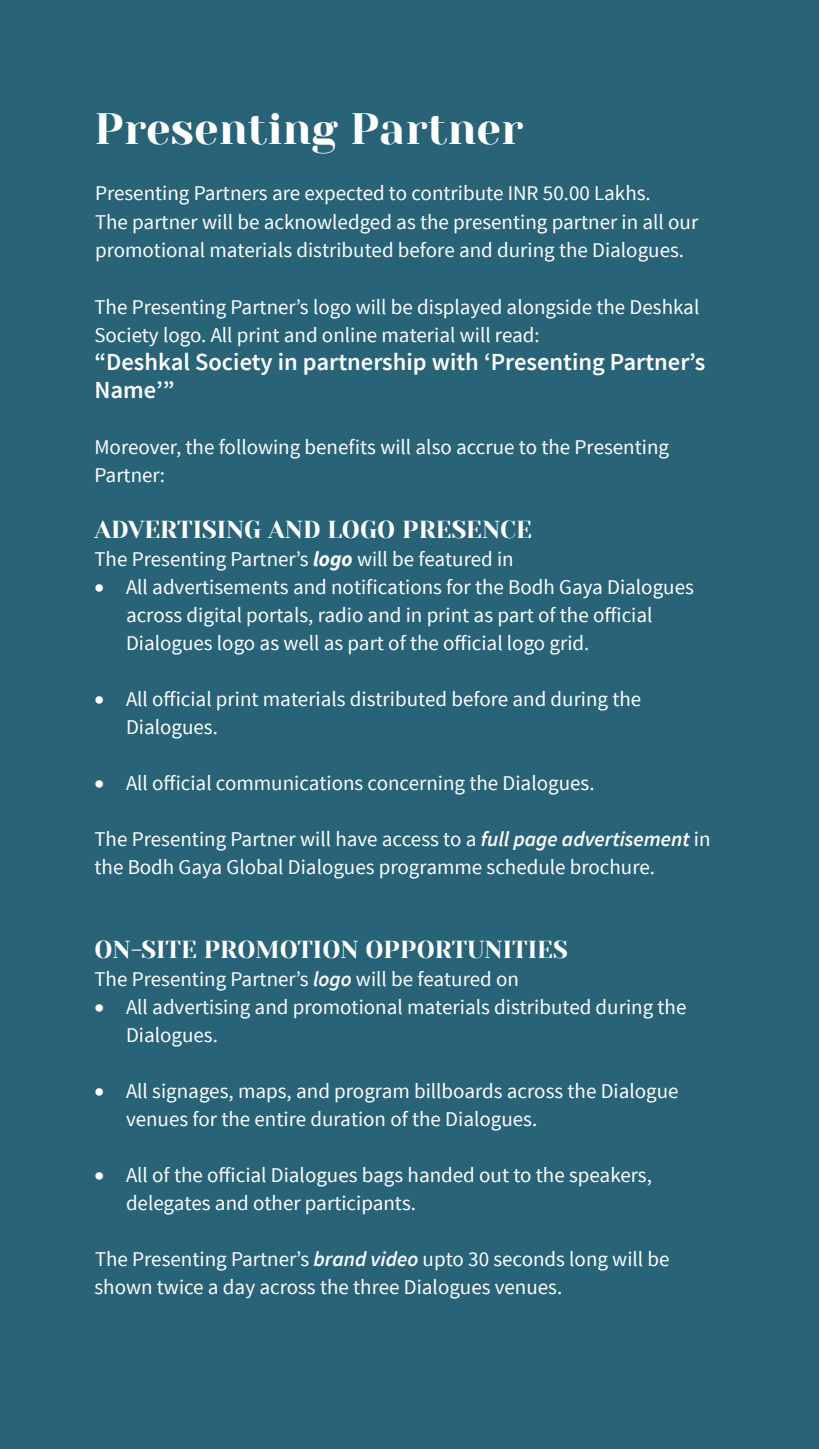
<style>
.page{position:relative;width:819px;height:1449px;background:#286378}
.page>*{position:absolute;margin:0;border:0;box-sizing:border-box;transform-origin:0 0}
.t1{font:43.75px "Yeseva One";color:#fff}
.t2{font:600 24.5px/28px "Source Sans Pro";color:#fff}
.t3{font:24.5px "Yeseva One";color:#fff}
.t4{font:21px/28px "Source Sans Pro";color:#fff}
.s1{font-weight:700;font-style:italic}
.s2{font-weight:600;font-style:italic}
</style>
<div class="page">
<h1 class="t1" style="left:94px;top:103px;width:430px">PRESENTING PARTNER</h1>
<p class="t4" style="left:95px;top:180px;width:605px;line-height:28.5px">Presenting Partners are expected to contribute INR 50.00 Lakhs.<br>The partner will be acknowledged as the presenting partner in all our promotional materials distributed before and during the Dialogues.</p>
<p class="t4" style="left:94px;top:294px;width:606px">The Presenting Partner’s logo will be displayed alongside the Deshkal<br>Society logo. All print and online material will read:</p>
<p class="t2" style="left:94px;top:349px;width:612px">“Deshkal Society in partnership with ‘Presenting Partner’s<br>Name’”</p>
<p class="t4" style="left:94px;top:434px;width:576px">Moreover, the following benefits will also accrue to the Presenting<br>Partner:</p>
<p class="t3" style="left:94px;top:515px;width:439px">ADVERTISING AND LOGO PRESENCE</p>
<p class="t4" style="left:94px;top:546px;width:421px">The Presenting Partner’s <span class="s1">logo</span> will be featured in</p>
<p class="t4" style="left:126px;top:574px;width:569px;text-indent:-32px">• All advertisements and notifications for the Bodh Gaya Dialogues across digital portals, radio and in print as part of the official<br>Dialogues logo as well as part of the official logo grid.</p>
<p class="t4" style="left:126px;top:686px;width:517px;text-indent:-32px">• All official print materials distributed before and during the<br>Dialogues.</p>
<p class="t4" style="left:94px;top:770px;width:502px">• All official communications concerning the Dialogues.</p>
<p class="t4" style="left:94px;top:826px;width:618px">The Presenting Partner will have access to a <span class="s2">full page advertisement</span> in the Bodh Gaya Global Dialogues programme schedule brochure.</p>
<p class="t3" style="left:94px;top:935px;width:475px">ON-SITE PROMOTION OPPORTUNITIES</p>
<p class="t4" style="left:94px;top:966px;width:426px">The Presenting Partner’s <span class="s2">logo</span> will be featured on</p>
<p class="t4" style="left:126px;top:994px;width:562px;text-indent:-32px">• All advertising and promotional materials distributed during the<br>Dialogues.</p>
<p class="t4" style="left:126px;top:1078px;width:554px;text-indent:-32px">• All signages, maps, and program billboards across the Dialogue venues for the entire duration of the Dialogues.</p>
<p class="t4" style="left:126px;top:1162px;width:527px;text-indent:-32px">• All of the official Dialogues bags handed out to the speakers, delegates and other participants.</p>
<p class="t4" style="left:94px;top:1246px;width:577px">The Presenting Partner’s <span class="s2">brand video</span> upto 30 seconds long will be shown twice a day across the three Dialogues venues.</p>
</div>
